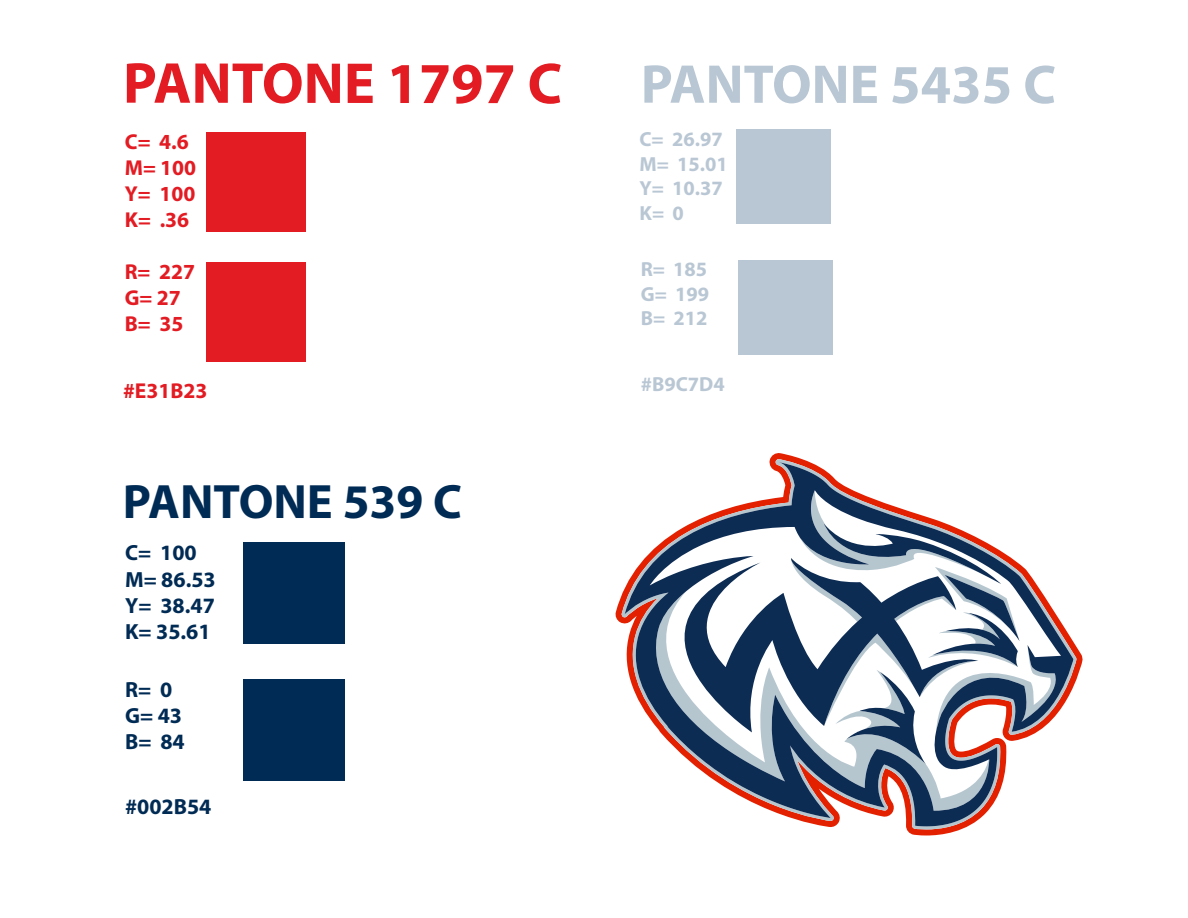
<style>
.page{position:relative;width:1188px;height:918px;background:#fff}
.page>*{position:absolute;margin:0;border:0;box-sizing:border-box;transform-origin:0 0}
.t1{font:700 58.2px "Myriad Pro";color:#e31b23}
.t2{font:700 55.05px "Myriad Pro";color:#b9c7d4}
.t3{font:700 48.45px "Myriad Pro";color:#002b54}
.t4{font:700 22.05px/26.4px "Myriad Pro";color:#002b54}
.t5{font:700 21.6px/26px "Myriad Pro";color:#e31b23}
.t6{font:700 20.4px/24.5px "Myriad Pro";color:#b9c7d4}
</style>
<div class="page">
<div style="left:737px;top:130px;width:94px;height:94px;background:#b9c7d4"></div>
<div style="left:243px;top:543px;width:102px;height:101px;background:#002b54"></div>
<div style="left:206px;top:132px;width:100px;height:100px;background:#e31b23"></div>
<div style="left:738px;top:260px;width:94px;height:94px;background:#b9c7d4"></div>
<div style="left:243px;top:679px;width:102px;height:101px;background:#002b54"></div>
<div style="left:206px;top:262px;width:100px;height:100px;background:#e31b23"></div>
<svg style="left:615px;top:462px;width:458px;height:364px"></svg>
<h1 class="t1" style="left:123px;top:45px;width:441px">PANTONE 1797 C</h1>
<h2 class="t2" style="left:641px;top:48px;width:417px">PANTONE 5435 C</h2>
<p class="t5" style="left:125px;top:128px;width:73px">C= 4.6<br>M= 100<br>Y= 100<br>K= .36</p>
<p class="t5" style="left:125px;top:258px;width:72px">R= 227<br>G= 27<br>B= 35</p>
<p class="t5" style="left:123px;top:377px;width:86px">#E31B23</p>
<h3 class="t3" style="left:123px;top:470px;width:341px">PANTONE 539 C</h3>
<p class="t4" style="left:125px;top:539px;width:92px">C= 100<br>M= 86.53<br>Y= 38.47<br>K= 35.61</p>
<p class="t4" style="left:125px;top:675px;width:61px">R= 0<br>G= 43<br>B= 84</p>
<p class="t4" style="left:125px;top:792px;width:88px">#002B54</p>
<p class="t6" style="left:640px;top:126px;width:90px">C= 26.97<br>M= 15.01<br>Y= 10.37<br>K= 0</p>
<p class="t6" style="left:641px;top:257px;width:70px;text-align:justify">R= 185<br>G= 199<br>B= 212</p>
<p class="t6" style="left:641px;top:371px;width:85px">#B9C7D4</p>
</div>
